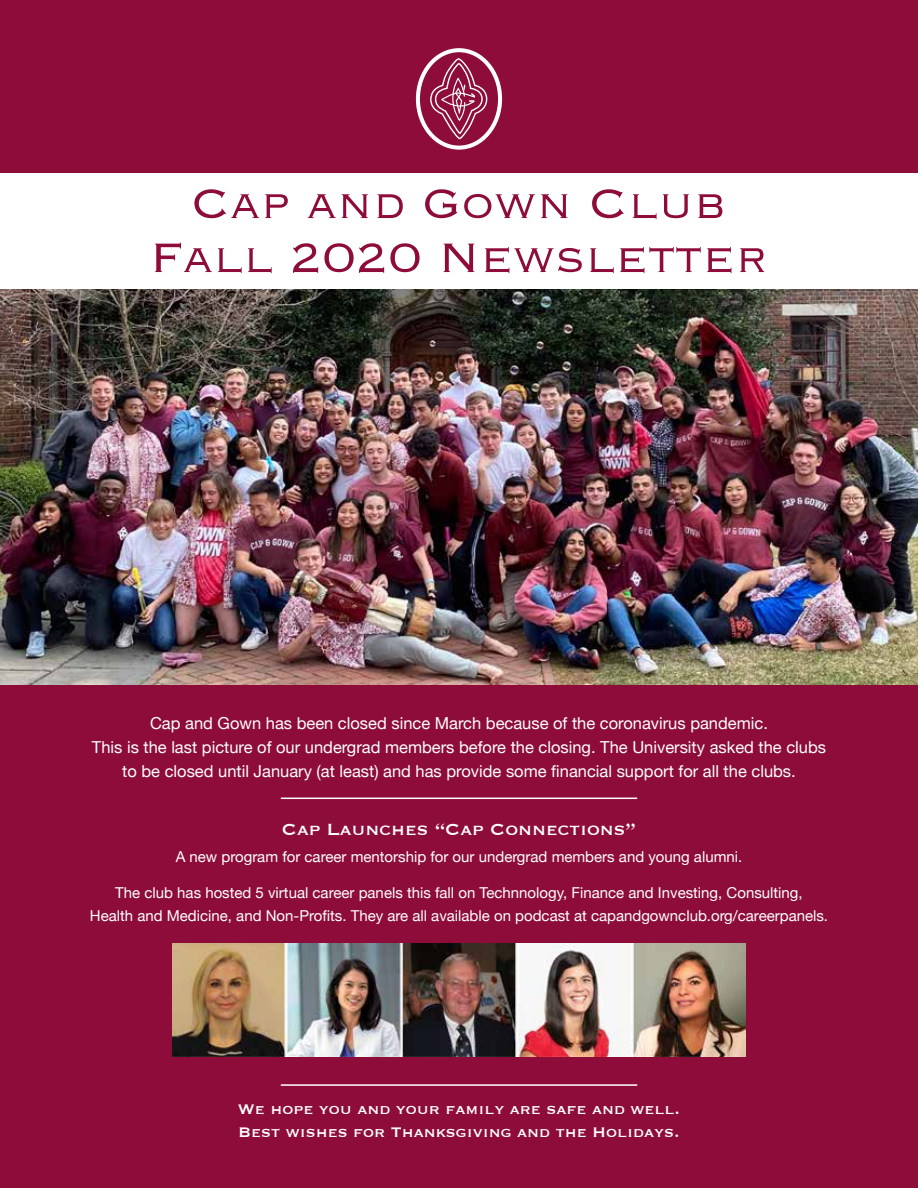
<style>
.page{position:relative;width:918px;height:1188px;background:#8e0c3a}
.page>*{position:absolute;margin:0;border:0;box-sizing:border-box;transform-origin:0 0}
.t1{font:300 54px/54px "Copperplate";color:#8e0c3a;text-align:center}
.t2{font:21px "Copperplate";color:#fff}
.t3{font:18px/22.5px "Copperplate";color:#fff}
.t4{font:16.5px/24px "Helvetica Neue";color:#fff;text-align:center}
.t5{font:15px/22.5px "Helvetica Neue";color:#fff;text-align:center}
</style>
<div class="page">
<img style="left:0;top:288px;width:918px;height:397px">
<div style="left:0;top:173px;width:918px;height:115px;background:#fff"></div>
<div style="left:416px;top:48px;width:86px;height:102px;border:4px solid #fff;border-radius:50%"></div>
<svg style="left:429px;top:58px;width:59px;height:82px"></svg>
<img style="left:172px;top:944px;width:574px;height:112px">
<hr style="left:281px;top:798px;width:356px;height:1px;background:#fff">
<hr style="left:281px;top:1084px;width:356px;height:2px;background:#fff">
<h1 class="t1" style="left:150px;top:174px;width:620px">Cap and Gown Club<br>Fall 2020 Newsletter</h1>
<p class="t4" style="left:92px;top:712px;width:736px">Cap and Gown has been closed since March because of the coronavirus pandemic.<br>This is the last picture of our undergrad members before the closing. The University asked the clubs to be closed until January (at least) and has provide some financial support for all the clubs.</p>
<h2 class="t2" style="left:282px;top:816px;width:356px">Cap Launches “Cap Connections”</h2>
<p class="t5" style="left:176px;top:846px;width:568px">A new program for career mentorship for our undergrad members and young alumni.</p>
<p class="t5" style="left:90px;top:882px;width:740px">The club has hosted 5 virtual career panels this fall on Technnology, Finance and Investing, Consulting,<br>Health and Medicine, and Non-Profits. They are all available on podcast at capandgownclub.org/careerpanels.</p>
<p class="t3" style="left:238px;top:1097px;width:444px">We hope you and your family are safe and well.<br>Best wishes for Thanksgiving and the Holidays.</p>
</div>
